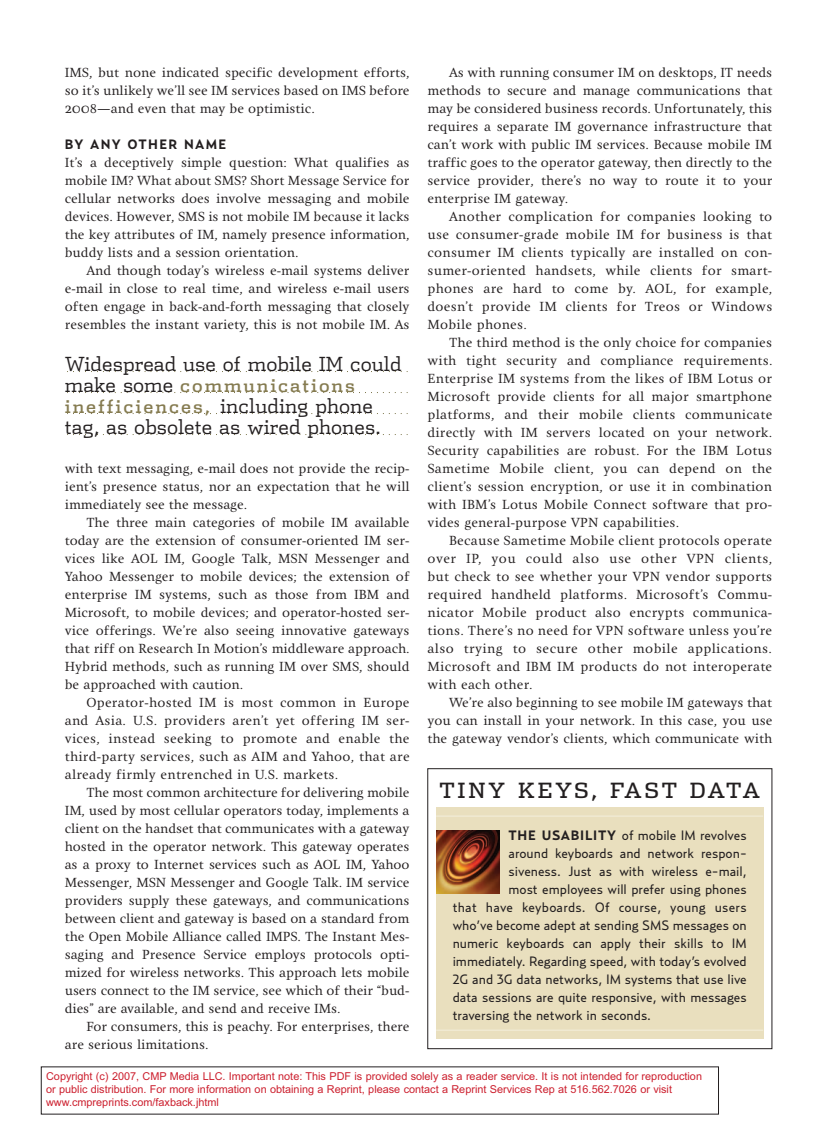
<style>
.page{position:relative;width:837px;height:1134px;background:#fff}
.page>*{position:absolute;margin:0;border:0;box-sizing:border-box;transform-origin:0 0}
.t1{font:21px "Dispatch";letter-spacing:.115em;color:#231f20}
.t2{font:300 19.5px "Dispatch";color:#231f20}
.t3{font:18px/21px "Dispatch";letter-spacing:.105em;color:#857b50}
.t4{font:13.5px/18px "Zingha";color:#231f20;text-align:justify}
.t5{font:13.5px "Relay";color:#231f20}
.t6{font:700 13.5px "Relay";letter-spacing:.1em;color:#231f20}
.t7{font:10.8px/13px "Arial";color:#cc1f2e}
.s1{font-weight:300;font-size:19.5px;color:#231f20}
.s2{font-weight:700}
</style>
<div class="page">
<div style="left:436px;top:808px;width:327px;height:231px;background:#e9dfbe"></div>
<div style="left:427px;top:768px;width:345px;height:281px;border:1px solid #231f20"></div>
<hr style="left:436px;top:816px;width:327px;height:1px;background:#f4efdc">
<hr style="left:436px;top:1030px;width:327px;height:1px;background:#f4efdc">
<img style="left:436px;top:830px;width:64px;height:63px">
<svg style="left:67px;top:371px;width:341px;height:1px"></svg>
<svg style="left:67px;top:392px;width:341px;height:1px"></svg>
<svg style="left:67px;top:413px;width:341px;height:1px"></svg>
<svg style="left:67px;top:434px;width:341px;height:1px"></svg>
<p class="t4" style="left:65px;top:63px;width:346px">IMS, but none indicated specific development efforts, so it’s unlikely we’ll see IM services based on IMS before 2008—and even that may be optimistic.</p>
<p class="t6" style="left:65px;top:136px;width:163px">BY ANY OTHER NAME</p>
<p class="t4" style="left:65px;top:153px;width:346px">It’s a deceptively simple question: What qualifies as mobile IM? What about SMS? Short Message Service for cellular networks does involve messaging and mobile devices. However, SMS is not mobile IM because it lacks the key attributes of IM, namely presence information, buddy lists and a session orientation.</p>
<p class="t4" style="left:65px;top:261px;width:346px;text-indent:22px">And though today’s wireless e-mail systems deliver e-mail in close to real time, and wireless e-mail users often engage in back-and-forth messaging that closely resembles the instant variety, this is not mobile IM. As</p>
<h2 class="t2" style="left:65px;top:353px;width:338px">Widespread use of mobile IM could</h2>
<h3 class="t3" style="left:65px;top:375px;width:310px"><span class="s1">make some</span> communications inefficiences, <span class="s1">including phone</span></h3>
<h2 class="t2" style="left:65px;top:416px;width:318px">tag, as obsolete as wired phones.</h2>
<p class="t4" style="left:65px;top:459px;width:346px">with text messaging, e-mail does not provide the recip&shy;ient’s presence status, nor an expectation that he will immediately see the message.</p>
<p class="t4" style="left:65px;top:513px;width:346px;text-indent:22px">The three main categories of mobile IM available today are the extension of consumer-oriented IM ser&shy;vices like AOL IM, Google Talk, MSN Messenger and Yahoo Messenger to mobile devices; the extension of enterprise IM systems, such as those from IBM and Microsoft, to mobile devices; and operator-hosted ser&shy;vice offerings. We’re also seeing innovative gateways that riff on Research In Motion’s middleware approach.<br>Hybrid methods, such as running IM over SMS, should be approached with caution.</p>
<p class="t4" style="left:65px;top:693px;width:346px;text-indent:22px">Operator-hosted IM is most common in Europe and Asia. U.S. providers aren’t yet offering IM ser&shy;vices, instead seeking to promote and enable the third-party services, such as AIM and Yahoo, that are already firmly entrenched in U.S. markets.</p>
<p class="t4" style="left:65px;top:783px;width:346px;text-indent:22px">The most common architecture for delivering mobile IM, used by most cellular operators today, implements a client on the handset that communicates with a gateway hosted in the operator network. This gateway operates as a proxy to Internet services such as AOL IM, Yahoo Messenger, MSN Messenger and Google Talk. IM service providers supply these gateways, and communications between client and gateway is based on a standard from the Open Mobile Alliance called IMPS. The Instant Mes&shy;saging and Presence Service employs protocols opti&shy;mized for wireless networks. This approach lets mobile users connect to the IM service, see which of their “bud&shy;dies” are available, and send and receive IMs.</p>
<p class="t4" style="left:65px;top:1017px;width:346px;text-indent:22px">For consumers, this is peachy. For enterprises, there are serious limitations.</p>
<p class="t4" style="left:428px;top:63px;width:346px;text-indent:22px">As with running consumer IM on desktops, IT needs methods to secure and manage communications that may be considered business records. Unfortunately, this requires a separate IM governance infrastructure that can’t work with public IM services. Because mobile IM traffic goes to the operator gateway, then directly to the service provider, there’s no way to route it to your enterprise IM gateway.</p>
<p class="t4" style="left:428px;top:207px;width:346px;text-indent:22px">Another complication for companies looking to use consumer-grade mobile IM for business is that consumer IM clients typically are installed on con&shy;sumer-oriented handsets, while clients for smart&shy;phones are hard to come by. AOL, for example, doesn’t provide IM clients for Treos or Windows Mobile phones.</p>
<p class="t4" style="left:428px;top:333px;width:346px;text-indent:22px">The third method is the only choice for companies with tight security and compliance requirements.<br>Enterprise IM systems from the likes of IBM Lotus or Microsoft provide clients for all major smartphone platforms, and their mobile clients communicate directly with IM servers located on your network.<br>Security capabilities are robust. For the IBM Lotus Sametime Mobile client, you can depend on the client’s session encryption, or use it in combination with IBM’s Lotus Mobile Connect software that pro&shy;vides general-purpose VPN capabilities.</p>
<p class="t4" style="left:428px;top:531px;width:346px;text-indent:22px">Because Sametime Mobile client protocols operate over IP, you could also use other VPN clients, but check to see whether your VPN vendor supports required handheld platforms. Microsoft’s Commu&shy;nicator Mobile product also encrypts communica&shy;tions. There’s no need for VPN software unless you’re also trying to secure other mobile applications.<br>Microsoft and IBM IM products do not interoperate with each other.</p>
<p class="t4" style="left:428px;top:693px;width:346px;text-indent:22px">We’re also beginning to see mobile IM gateways that you can install in your network. In this case, you use the gateway vendor’s clients, which communicate with</p>
<h1 class="t1" style="left:440px;top:778px;width:322px">TINY KEYS, FAST DATA</h1>
<p class="t5" style="left:508px;top:827px;width:240px"><span class="s2">THE USABILITY</span> of mobile IM revolves</p>
<p class="t5" style="left:508px;top:845px;width:240px">around keyboards and network respon-</p>
<p class="t5" style="left:508px;top:863px;width:240px">siveness. Just as with wireless e-mail,</p>
<p class="t5" style="left:508px;top:881px;width:240px">most employees will prefer using phones</p>
<p class="t5" style="left:453px;top:899px;width:295px">that have keyboards. Of course, young users</p>
<p class="t5" style="left:453px;top:917px;width:296px">who’ve become adept at sending SMS messages on</p>
<p class="t5" style="left:453px;top:935px;width:296px">numeric keyboards can apply their skills to IM</p>
<p class="t5" style="left:453px;top:953px;width:296px">immediately. Regarding speed, with today’s evolved</p>
<p class="t5" style="left:453px;top:971px;width:296px">2G and 3G data networks, IM systems that use live</p>
<p class="t5" style="left:453px;top:989px;width:296px">data sessions are quite responsive, with messages</p>
<p class="t5" style="left:453px;top:1007px;width:200px">traversing the network in seconds.</p>
<p class="t7" style="left:46px;top:1070px;width:657px">Copyright (c) 2007, CMP Media LLC. Important note: This PDF is provided solely as a reader service. It is not intended for reproduction or public distribution. For more information on obtaining a Reprint, please contact a Reprint Services Rep at 516.562.7026 or visit www.cmpreprints.com/faxback.jhtml</p>
</div>
